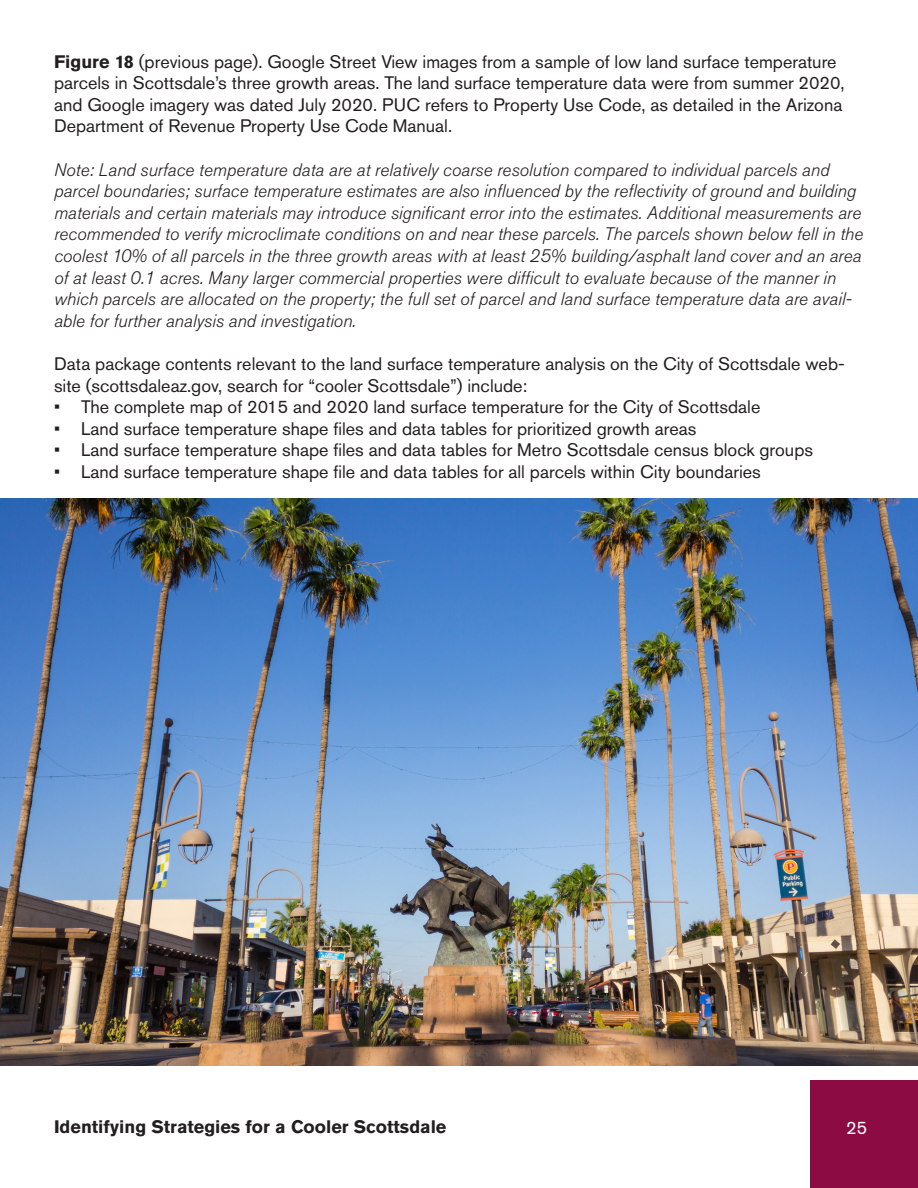
<style>
.page{position:relative;width:918px;height:1188px;background:#fff}
.page>*{position:absolute;margin:0;border:0;box-sizing:border-box;transform-origin:0 0}
.t1{font:18px/21.6px "Akzidenz Grotesk Pro";color:#231f20}
.t2{font:italic 300 18px/21.6px "Akzidenz Grotesk Pro";color:#231f20}
.t3{font:700 18px "Akzidenz Grotesk Pro";color:#231f20}
.t4{font:18px "Akzidenz Grotesk Pro";color:#fff}
.s1{font-weight:700}
</style>
<div class="page">
<div style="left:810px;top:1080px;width:108px;height:108px;background:#8c0b42"></div>
<img style="left:0;top:499px;width:918px;height:567px">
<p class="t1" style="left:54px;top:50px;width:792px"><span class="s1">Figure 18</span> (previous page). Google Street View images from a sample of low land surface temperature parcels in Scottsdale’s three growth areas. The land surface temperature data were from summer 2020, and Google imagery was dated July 2020. PUC refers to Property Use Code, as detailed in the Arizona Department of Revenue Property Use Code Manual.</p>
<p class="t2" style="left:54px;top:159px;width:811px">Note: Land surface temperature data are at relatively coarse resolution compared to individual parcels and parcel boundaries; surface temperature estimates are also influenced by the reflectivity of ground and building materials and certain materials may introduce significant error into the estimates. Additional measurements are recommended to verify microclimate conditions on and near these parcels. The parcels shown below fell in the coolest 10% of all parcels in the three growth areas with at least 25% building/asphalt land cover and an area of at least 0.1 acres. Many larger commercial properties were difficult to evaluate because of the manner in which parcels are allocated on the property; the full set of parcel and land surface temperature data are avail&shy;able for further analysis and investigation.</p>
<p class="t1" style="left:54px;top:353px;width:792px">Data package contents relevant to the land surface temperature analysis on the City of Scottsdale web&shy;site (scottsdaleaz.gov, search for “cooler Scottsdale”) include:</p>
<p class="t1" style="left:54px;top:396px;width:708px">• The complete map of 2015 and 2020 land surface temperature for the City of Scottsdale</p>
<p class="t1" style="left:54px;top:418px;width:644px">• Land surface temperature shape files and data tables for prioritized growth areas</p>
<p class="t1" style="left:54px;top:439px;width:761px">• Land surface temperature shape files and data tables for Metro Scottsdale census block groups</p>
<p class="t1" style="left:54px;top:461px;width:708px">• Land surface temperature shape file and data tables for all parcels within City boundaries</p>
<p class="t3" style="left:54px;top:1115px;width:394px">Identifying Strategies for a Cooler Scottsdale</p>
<p class="t4" style="left:846px;top:1116px;width:22px">25</p>
</div>
